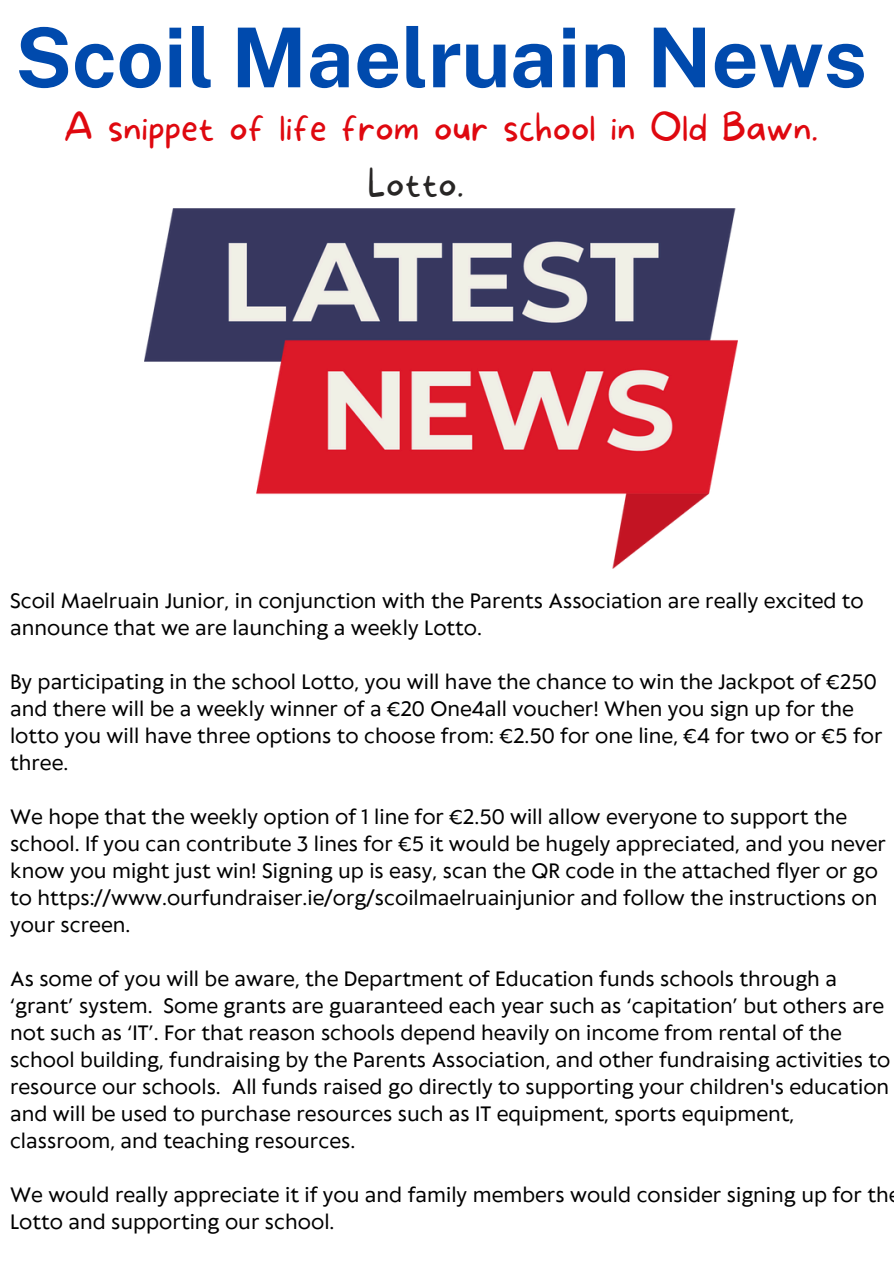
<style>
.page{position:relative;width:894px;height:1264px;background:#fff}
.page>*{position:absolute;margin:0;border:0;box-sizing:border-box;transform-origin:0 0}
.t1{font:700 82.5px "Public Sans";color:#004aad}
.t2{font:100 37.5px "More Sugar";color:#df080f}
.t3{font:100 37.35px "More Sugar";letter-spacing:.01em;color:#282625}
.t4{font:19.5px/27px "Klein Text";color:#000}
</style>
<div class="page">
<img style="left:145px;top:209px;width:591px;height:360px">
<h2 class="t1" style="left:15px;top:9px;width:853px">Scoil Maelruain News</h2>
<h2 class="t2" style="left:64px;top:105px;width:755px">A snippet of life from our school in Old Bawn.</h2>
<p class="t3" style="left:368px;top:161px;width:97px">Lotto.</p>
<p class="t4" style="left:10px;top:589px;width:855px">Scoil Maelruain Junior, in conjunction with the Parents Association are really excited to announce that we are launching a weekly Lotto.</p>
<p class="t4" style="left:10px;top:670px;width:873px">By participating in the school Lotto, you will have the chance to win the Jackpot of €250 and there will be a weekly winner of a €20 One4all voucher! When you sign up for the lotto you will have three options to choose from: €2.50 for one line, €4 for two or €5 for three.</p>
<p class="t4" style="left:10px;top:805px;width:877px">We hope that the weekly option of 1 line for €2.50 will allow everyone to support the school. If you can contribute 3 lines for €5 it would be hugely appreciated, and you never know you might just win! Signing up is easy, scan the QR code in the attached flyer or go to https://www.ourfundraiser.ie/org/scoilmaelruainjunior and follow the instructions on your screen.</p>
<p class="t4" style="left:10px;top:967px;width:881px">As some of you will be aware, the Department of Education funds schools through a ‘grant’ system. Some grants are guaranteed each year such as ‘capitation’ but others are not such as ‘IT’. For that reason schools depend heavily on income from rental of the school building, fundraising by the Parents Association, and other fundraising activities to resource our schools. All funds raised go directly to supporting your children's education and will be used to purchase resources such as IT equipment, sports equipment, classroom, and teaching resources.</p>
<p class="t4" style="left:10px;top:1183px;width:879px">We would really appreciate it if you and family members would consider signing up for th<br>Lotto and supporting our school.</p>
</div>
